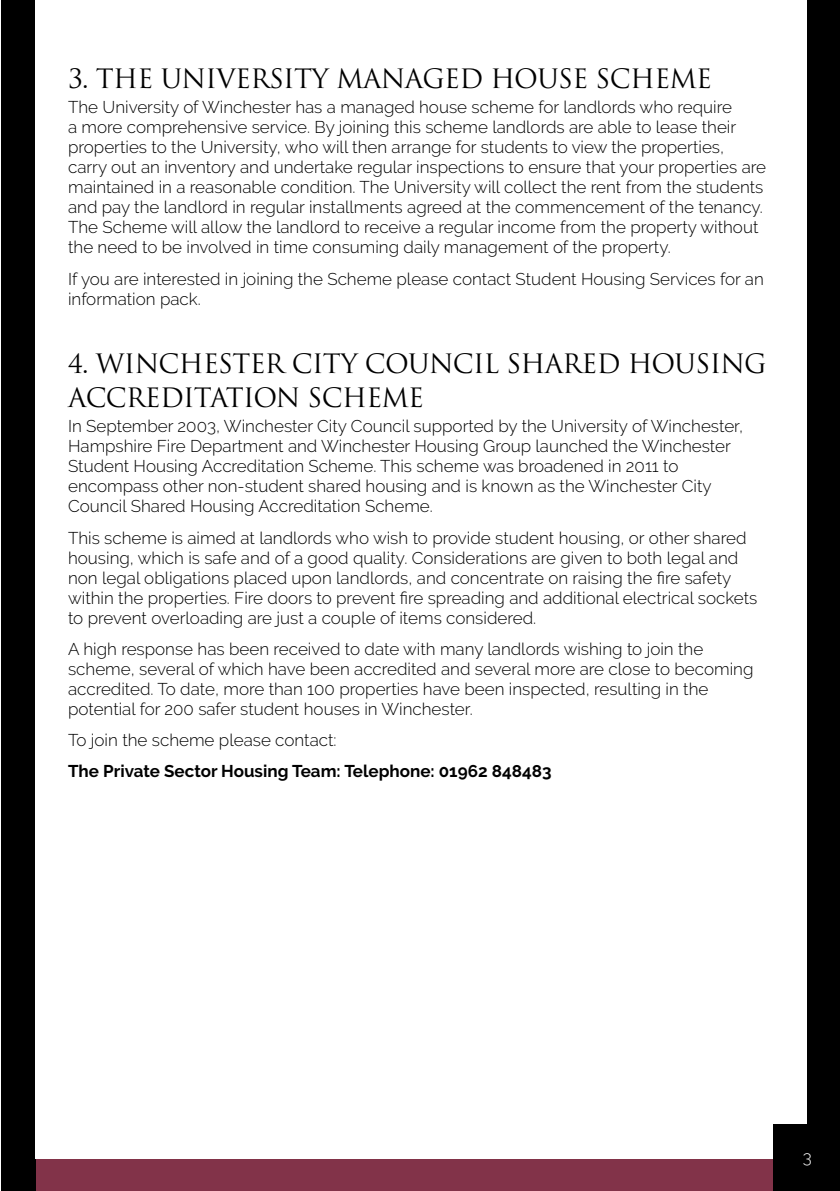
<style>
.page{position:relative;width:840px;height:1191px;background:#fff}
.page>*{position:absolute;margin:0;border:0;box-sizing:border-box;transform-origin:0 0}
.t1{font:26px/34px "Trajan Pro";letter-spacing:-.025em;color:#000}
.t2{font:300 17px/20px "Raleway";color:#000}
.t3{font:700 17px "Raleway";color:#000}
.t4{font:300 17px "Raleway";color:#fff}
</style>
<div class="page">
<div style="left:35px;top:1158px;width:771px;height:33px;background:#823349"></div>
<div style="left:1px;top:0;width:34px;height:1191px;background:#000"></div>
<div style="left:806px;top:0;width:33px;height:1191px;background:#000"></div>
<div style="left:772px;top:1124px;width:67px;height:67px;background:#000"></div>
<h1 class="t1" style="left:68px;top:61px;width:645px">3. THE UNIVERSITY MANAGED HOUSE SCHEME</h1>
<p class="t2" style="left:68px;top:97px;width:699px">The University of Winchester has a managed house scheme for landlords who require<br>a more comprehensive service. By joining this scheme landlords are able to lease their properties to the University, who will then arrange for students to view the properties, carry out an inventory and undertake regular inspections to ensure that your properties are maintained in a reasonable condition. The University will collect the rent from the students and pay the landlord in regular installments agreed at the commencement of the tenancy.<br>The Scheme will allow the landlord to receive a regular income from the property without the need to be involved in time consuming daily management of the property.</p>
<p class="t2" style="left:68px;top:268px;width:696px">If you are interested in joining the Scheme please contact Student Housing Services for an information pack.</p>
<h1 class="t1" style="left:68px;top:346px;width:699px">4. WINCHESTER CITY COUNCIL SHARED HOUSING<br>ACCREDITATION SCHEME</h1>
<p class="t2" style="left:68px;top:416px;width:676px">In September 2003, Winchester City Council supported by the University of Winchester, Hampshire Fire Department and Winchester Housing Group launched the Winchester Student Housing Accreditation Scheme. This scheme was broadened in 2011 to encompass other non-student shared housing and is known as the Winchester City Council Shared Housing Accreditation Scheme.</p>
<p class="t2" style="left:68px;top:527px;width:690px">This scheme is aimed at landlords who wish to provide student housing, or other shared housing, which is safe and of a good quality. Considerations are given to both legal and non legal obligations placed upon landlords, and concentrate on raising the fire safety within the properties. Fire doors to prevent fire spreading and additional electrical sockets to prevent overloading are just a couple of items considered.</p>
<p class="t2" style="left:68px;top:639px;width:686px">A high response has been received to date with many landlords wishing to join the scheme, several of which have been accredited and several more are close to becoming accredited. To date, more than 100 properties have been inspected, resulting in the potential for 200 safer student houses in Winchester.</p>
<p class="t2" style="left:68px;top:730px;width:270px">To join the scheme please contact:</p>
<p class="t3" style="left:68px;top:761px;width:484px">The Private Sector Housing Team: Telephone: 01962 848483</p>
<p class="t4" style="left:802px;top:1147px;width:10px">3</p>
</div>
